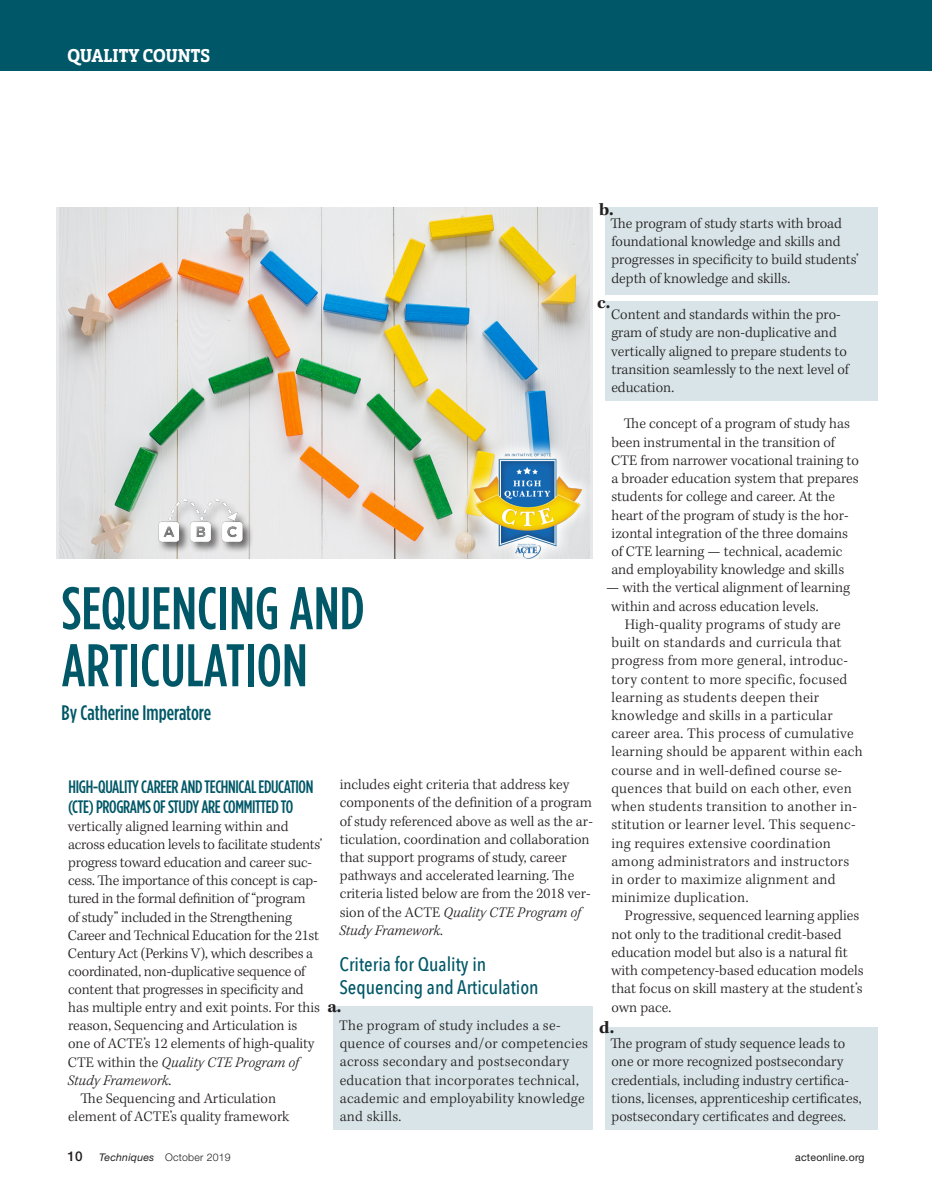
<style>
.page{position:relative;width:932px;height:1202px;background:#fff}
.page>*{position:absolute;margin:0;border:0;box-sizing:border-box;transform-origin:0 0}
.Byline_-_white{font:500 60px/57px "Gotham Condensed";letter-spacing:.005em;color:#005767}
.Byline_-_white-2{font:500 21px "Gotham Condensed";color:#005767}
.Body_-_Subhead_blue{font:500 19.5px/22.6px "Avenir Next Condensed";color:#005767}
.Body_Copy_-_1st_par{font:500 18px/19.6px "Gotham Condensed";letter-spacing:-.02em;color:#005767}
.Regular_Feature_Page{font:18px "Solitas Slab Con Dem";letter-spacing:.005em;color:#fff}
.Body_-_Subhead_blue-2{font:700 18px "Kepler Std";color:#231f20}
.Body_Copy_-_1st_par-2{font:300 15px/18.1px "Kepler Std";color:#231f20}
.Body_Copy_-_1st_par-3{font:300 15px/18.1px "Kepler Std";letter-spacing:.02em;color:#231f20}
.t1{font:500 13.5px "Helvetica Neue LT Std";color:#231f20}
.t2{font:300 10.5px "Helvetica Neue LT Std";letter-spacing:.02em;color:#231f20}
.t3{font:10.5px "Helvetica Neue LT Std";letter-spacing:.02em;color:#231f20}
.s1{font-style:italic}
.s2{font-weight:400;font-style:italic}
</style>
<div class="page">
<div style="left:605px;top:1027px;width:273px;height:103px;background:#d8e4e8"></div>
<div style="left:605px;top:302px;width:273px;height:99px;background:#d8e4e8"></div>
<div style="left:605px;top:207px;width:273px;height:88px;background:#d8e4e8"></div>
<div style="left:333px;top:1006px;width:259px;height:124px;background:#d8e4e8"></div>
<div style="left:0;top:0;width:932px;height:70px;background:#005767"></div>
<img style="left:59px;top:207px;width:530px;height:352px">
<img style="left:459px;top:435px;width:134px;height:124px">
<img style="left:152px;top:483px;width:103px;height:76px">
<p class="Regular_Feature_Page" style="left:68px;top:43px;width:144px">QUALITY COUNTS</p>
<p class="Body_-_Subhead_blue-2" style="left:599px;top:199px;width:16px">b.</p>
<p class="Body_Copy_-_1st_par-2" style="left:610px;top:215px;width:250px">The program of study starts with broad foundational knowledge and skills and progresses in specificity to build students’ depth of knowledge and skills.</p>
<p class="Body_Copy_-_1st_par-2" style="left:611px;top:306px;width:239px">Content and standards within the pro&shy;gram of study are non-duplicative and vertically aligned to prepare students to transition seamlessly to the next level of education.</p>
<p class="Body_Copy_-_1st_par-2" style="left:611px;top:415px;width:249px;text-indent:13px">The concept of a program of study has been instrumental in the transition of CTE from narrower vocational training to a broader education system that prepares students for college and career. At the heart of the program of study is the hor&shy;izontal integration of the three domains of CTE learning — technical, academic and employability knowledge and skills</p>
<p class="Body_Copy_-_1st_par-2" style="left:611px;top:579px;width:240px;text-indent:-5px">— with the vertical alignment of learning within and across education levels.</p>
<p class="Body_Copy_-_1st_par-3" style="left:611px;top:616px;width:253px;text-indent:14px">High-quality programs of study are built on standards and curricula that progress from more general, introduc&shy;tory content to more specific, focused learning as students deepen their knowledge and skills in a particular career area. This process of cumulative learning should be apparent within each course and in well-defined course se&shy;quences that build on each other, even when students transition to another in&shy;stitution or learner level. This sequenc&shy;ing requires extensive coordination among administrators and instructors in order to maximize alignment and minimize duplication.</p>
<p class="Body_Copy_-_1st_par-2" style="left:611px;top:907px;width:254px;text-indent:14px">Progressive, sequenced learning applies not only to the traditional credit-based education model but also is a natural fit with competency-based education models that focus on skill mastery at the student’s own pace.</p>
<p class="Body_Copy_-_1st_par-2" style="left:610px;top:1035px;width:253px">The program of study sequence leads to one or more recognized postsecondary credentials, including industry certifica&shy;tions, licenses, apprenticeship certificates, postsecondary certificates and degrees.</p>
<p class="Body_-_Subhead_blue-2" style="left:597px;top:292px;width:15px">c.</p>
<p class="Byline_-_white" style="left:62px;top:579px;width:304px">SEQUENCING AND<br>ARTICULATION</p>
<p class="Byline_-_white-2" style="left:62px;top:700px;width:151px">By Catherine Imperatore</p>
<p class="Body_Copy_-_1st_par-2" style="left:339px;top:776px;width:255px">includes eight criteria that address key components of the definition of a program of study referenced above as well as the ar&shy;ticulation, coordination and collaboration that support programs of study, career pathways and accelerated learning. The criteria listed below are from the 2018 ver&shy;sion of the ACTE <span class="s1">Quality CTE Program of Study Framework</span>.</p>
<p class="Body_-_Subhead_blue" style="left:339px;top:952px;width:201px">Criteria for Quality in<br>Sequencing and Articulation</p>
<p class="Body_Copy_-_1st_par-3" style="left:339px;top:1016px;width:250px">The program of study includes a se&shy;quence of courses and/or competencies across secondary and postsecondary education that incorporates technical, academic and employability knowledge and skills.</p>
<p class="Body_Copy_-_1st_par" style="left:68px;top:776px;width:247px">HIGH-QUALITY CAREER AND TECHNICAL EDUCATION (CTE) PROGRAMS OF STUDY ARE COMMITTED TO</p>
<p class="Body_Copy_-_1st_par-2" style="left:68px;top:817px;width:256px">vertically aligned learning within and across education levels to facilitate students’ progress toward education and career suc&shy;cess. The importance of this concept is cap&shy;tured in the formal definition of “program<br>of study” included in the Strengthening Career and Technical Education for the 21st Century Act (Perkins V), which describes a coordinated, non-duplicative sequence of content that progresses in specificity and has multiple entry and exit points. For this reason, Sequencing and Articulation is one of ACTE’s 12 elements of high-quality CTE within the <span class="s1">Quality CTE Program of Study Framework</span>.</p>
<p class="Body_Copy_-_1st_par-2" style="left:68px;top:1089px;width:223px;text-align:center">The Sequencing and Articulation element of ACTE’s quality framework</p>
<p class="Body_-_Subhead_blue-2" style="left:327px;top:996px;width:16px">a.</p>
<p class="Body_-_Subhead_blue-2" style="left:599px;top:1017px;width:17px">d.</p>
<p class="t1" style="left:68px;top:1147px;width:17px">10</p>
<p class="t2" style="left:99px;top:1150px;width:133px"><span class="s2">Techniques</span> October 2019</p>
<p class="t3" style="left:795px;top:1150px;width:71px">acteonline.org</p>
</div>
